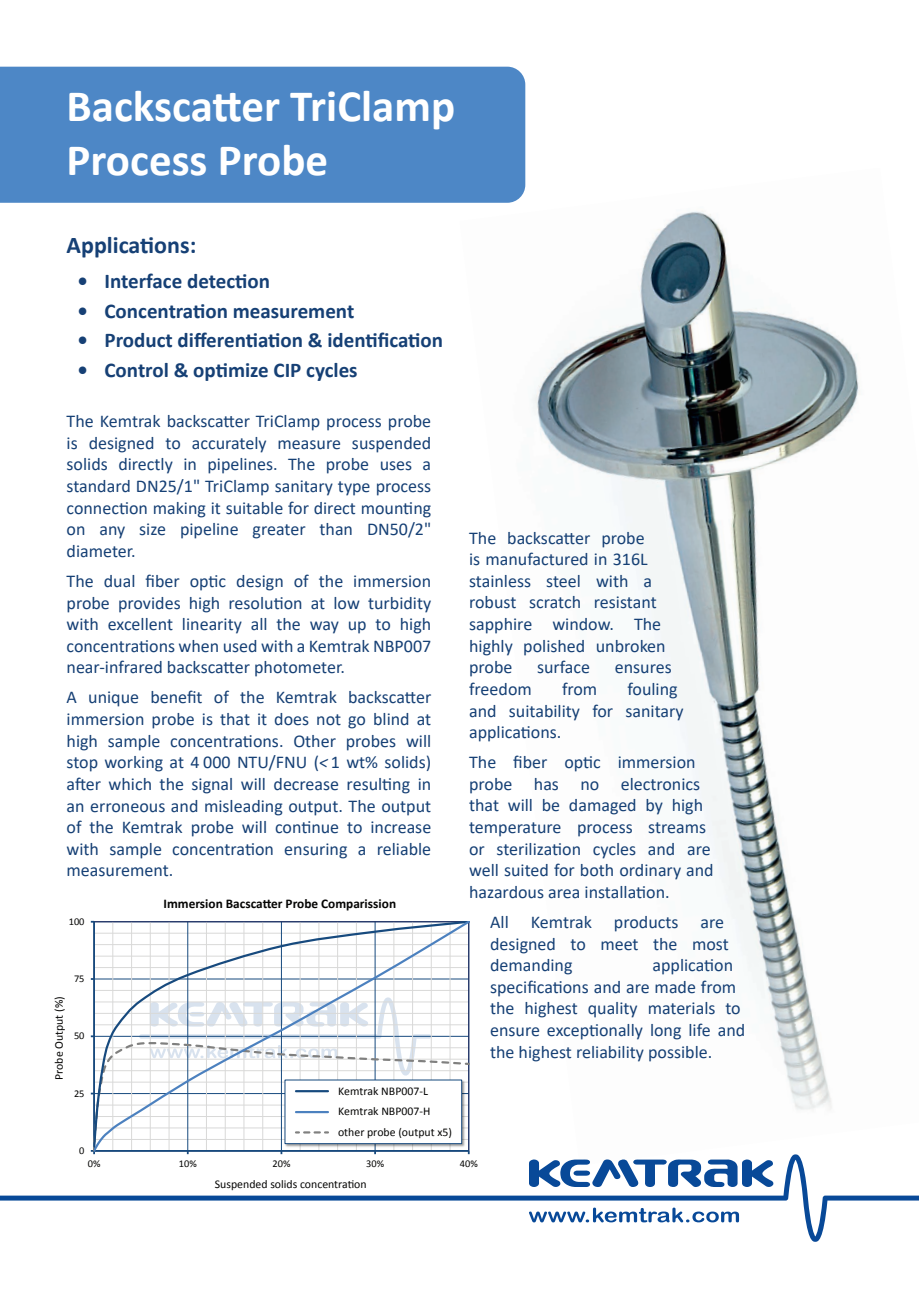
<style>
.page{position:relative;width:919px;height:1289px;background:#fff}
.page>*{position:absolute;margin:0;border:0;box-sizing:border-box;transform-origin:0 0}
.t1{font:700 45px/54px "Calibri";color:#fff}
.t2{font:700 24px "Calibri";color:#164075}
.t3{font:700 21px "Calibri";color:#164075}
.t4{font:18px/21.6px "Calibri";color:#164075}
.t5{font:700 13.35px "Calibri";color:#050504}
.t6{font:11.85px/20.7px "Calibri";color:#050504}
.t7{font:10.35px "Calibri";color:#050504}
.s1{font-style:italic}
</style>
<div class="page">
<img style="left:469px;top:168px;width:391px;height:942px">
<div style="left:0;top:67px;width:525px;height:136px;background:#4d87c6"></div>
<svg style="left:0;top:1154px;width:918px;height:87px"></svg>
<svg style="left:528px;top:1159px;width:245px;height:29px"></svg>
<svg style="left:529px;top:1207px;width:210px;height:15px"></svg>
<hr style="left:93px;top:921px;width:2px;height:229px;background:#174a7e">
<svg style="left:94px;top:921px;width:375px;height:76px"></svg>
<svg style="left:91px;top:997px;width:380px;height:157px"></svg>
<hr style="left:296px;top:1090px;width:32px;height:2px;background:#174a7e">
<hr style="left:296px;top:1110px;width:32px;height:3px;background:#4c81bf">
<h1 class="t1" style="left:67px;top:78px;width:390px">Backscatter TriClamp<br>Process Probe</h1>
<h2 class="t2" style="left:67px;top:228px;width:131px">Applications:</h2>
<p class="t3" style="left:77px;top:266px;width:194px">• Interface detection</p>
<p class="t3" style="left:77px;top:296px;width:278px">• Concentration measurement</p>
<p class="t3" style="left:77px;top:325px;width:367px">• Product differentiation &amp; identification</p>
<p class="t3" style="left:77px;top:355px;width:281px">• Control &amp; optimize CIP cycles</p>
<p class="t4" style="left:67px;top:410px;width:366px;text-align:justify">The Kemtrak backscatter TriClamp process probe is designed to accurately measure suspended solids directly in pipelines. The probe uses a standard DN25/1" TriClamp sanitary type process connection making it suitable for direct mounting on any size pipeline greater than DN50/2" diameter.</p>
<p class="t4" style="left:67px;top:569px;width:366px;text-align:justify">The dual fiber optic design of the immersion probe provides high resolution at low turbidity with excellent linearity all the way up to high concentrations when used with a Kemtrak NBP007 near-infrared backscatter photometer.</p>
<p class="t4" style="left:67px;top:686px;width:366px;text-align:justify">A unique benefit of the Kemtrak backscatter immersion probe is that it does not go blind at high sample concentrations. Other probes will stop working at 4 000 NTU/FNU (<span class="s1">&lt;</span> 1 wt% solids) after which the signal will decrease resulting in an erroneous and misleading output. The output of the Kemtrak probe will continue to increase with sample concentration ensuring a reliable measurement.</p>
<p class="t7" style="left:69px;top:914px;width:17px">100</p>
<p class="t6" style="left:49px;top:1079px;width:85px;rotate:-90deg">Probe Output (%)</p>
<p class="t7" style="left:74px;top:971px;width:12px">75</p>
<p class="t7" style="left:74px;top:1029px;width:12px">50</p>
<p class="t7" style="left:74px;top:1086px;width:12px">25</p>
<p class="t7" style="left:79px;top:1143px;width:7px">0</p>
<p class="t5" style="left:163px;top:895px;width:234px">Immersion Bacscatter Probe Comparission</p>
<p class="t6" style="left:338px;top:1080px;width:94px">Kemtrak NBP007-L<br>Kemtrak NBP007-H</p>
<p class="t6" style="left:338px;top:1121px;width:115px">other probe (output x5)</p>
<p class="t4" style="left:469px;top:526px;width:198px">The backscatter probe<br>is manufactured in 316L stainless steel with a robust scratch resistant sapphire window. The highly polished unbroken probe</p>
<p class="t4" style="left:537px;top:656px;width:55px">surface</p>
<p class="t4" style="left:614px;top:656px;width:58px">ensures</p>
<p class="t4" style="left:469px;top:677px;width:216px;text-indent:158px">fouling and suitability for sanitary applications.</p>
<p class="t4" style="left:469px;top:751px;width:246px">The fiber optic immersion probe has no electronics that will be damaged by high temperature process streams or sterilization cycles and are well suited for both ordinary and hazardous area installation.</p>
<p class="t4" style="left:490px;top:910px;width:240px">All Kemtrak products are designed to meet the most demanding</p>
<p class="t4" style="left:469px;top:677px;width:64px">freedom</p>
<p class="t4" style="left:562px;top:677px;width:37px">from</p>
<p class="t4" style="left:490px;top:954px;width:256px;text-indent:162px">application specifications and are made from the highest quality materials to ensure exceptionally long life and the highest reliability possible.</p>
<p class="t7" style="left:88px;top:1157px;width:14px">0%</p>
<p class="t7" style="left:179px;top:1157px;width:19px">10%</p>
<p class="t7" style="left:272px;top:1157px;width:19px">20%</p>
<p class="t7" style="left:366px;top:1157px;width:19px">30%</p>
<p class="t7" style="left:460px;top:1157px;width:19px">40%</p>
<p class="t6" style="left:215px;top:1173px;width:153px">Suspended solids concentration</p>
</div>
